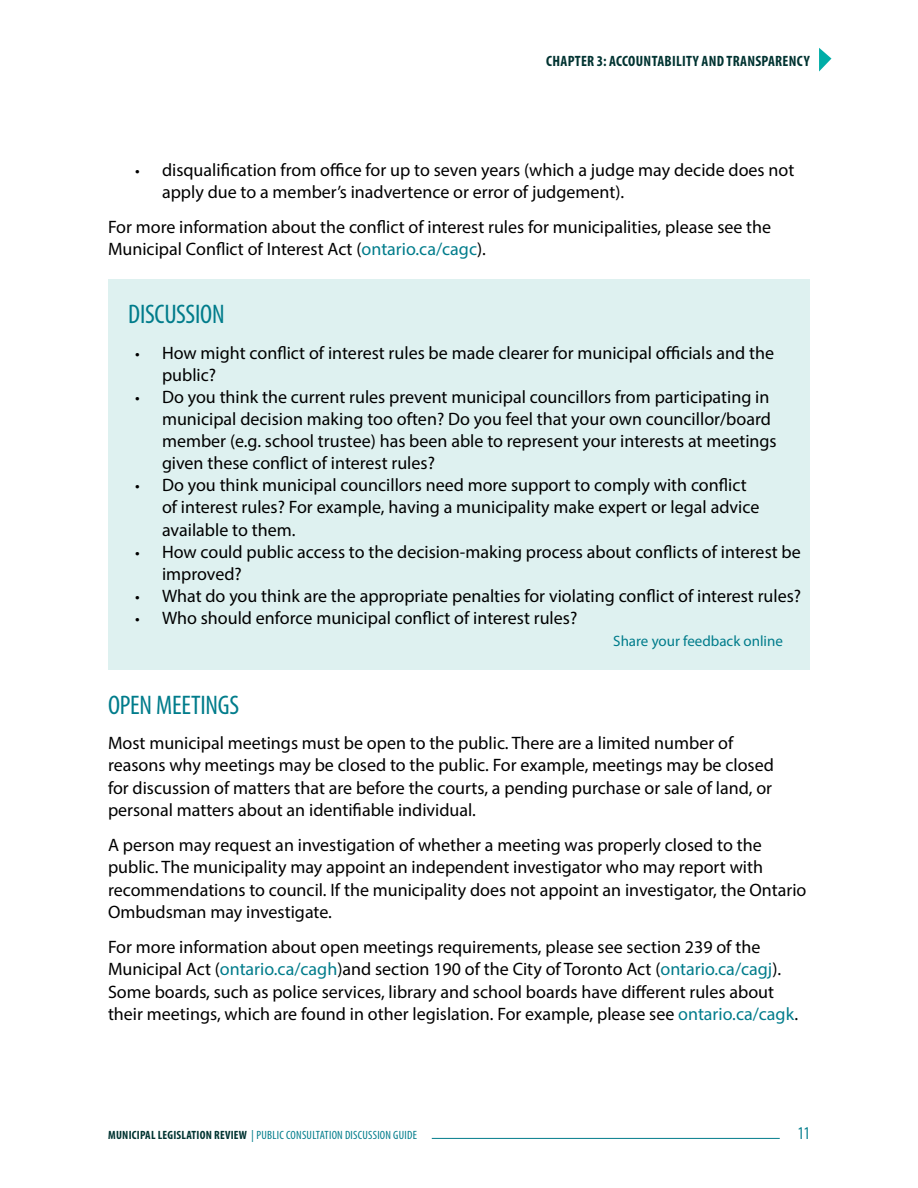
<style>
.page{position:relative;width:918px;height:1188px;background:#fff}
.page>*{position:absolute;margin:0;border:0;box-sizing:border-box;transform-origin:0 0}
.Heading_3{font:condensed 27px "Myriad Pro";letter-spacing:-.01em;color:#007c8b}
.t1{font:18px/22.2px "Myriad Pro";color:#000}
.t2{font:condensed 18px "Myriad Pro";color:#007c8b;scale:.87 1}
.t3{font:700 condensed 15px "Myriad Pro";letter-spacing:.02em;color:#003331}
.t4{font:15px "Myriad Pro";color:#007c8b}
.t5{font:condensed 12px "Myriad Pro";letter-spacing:.02em;color:#007c8b}
.s1{font-size:16.5px}
.s2{color:#007c8b}
.s3{font-weight:700;color:#003331}
.s4{font-stretch:normal}
</style>
<div class="page">
<hr style="left:432px;top:1138px;width:348px;height:1px;background:#007c8b">
<svg style="left:819px;top:48px;width:12px;height:24px"></svg>
<div style="left:108px;top:279px;width:702px;height:391px;background:#def1f0"></div>
<p class="t3" style="left:546px;top:52px;width:265px">CHAPTER 3: ACCOUNTABILITY AND TRANSPARENCY</p>
<p class="t1" style="left:162px;top:158px;width:634px;text-indent:-27px"><span class="s1">•</span> disqualification from office for up to seven years (which a judge may decide does not apply due to a member’s inadvertence or error of judgement).</p>
<p class="t1" style="left:108px;top:216px;width:665px">For more information about the conflict of interest rules for municipalities, please see the<br>Municipal Conflict of Interest Act (<span class="s2">ontario.ca/cagc</span>).</p>
<h3 class="Heading_3" style="left:128px;top:298px;width:98px">DISCUSSION</h3>
<p class="t1" style="left:162px;top:341px;width:614px;text-indent:-27px"><span class="s1">•</span> How might conflict of interest rules be made clearer for municipal officials and the public?</p>
<p class="t1" style="left:162px;top:385px;width:616px;text-indent:-27px"><span class="s1">•</span> Do you think the current rules prevent municipal councillors from participating in municipal decision making too often? Do you feel that your own councillor/board member (e.g. school trustee) has been able to represent your interests at meetings given these conflict of interest rules?</p>
<p class="t1" style="left:162px;top:474px;width:599px;text-indent:-27px"><span class="s1">•</span> Do you think municipal councillors need more support to comply with conflict of interest rules? For example, having a municipality make expert or legal advice available to them.</p>
<p class="t1" style="left:162px;top:540px;width:640px;text-indent:-27px"><span class="s1">•</span> How could public access to the decision-making process about conflicts of interest be improved?</p>
<p class="t1" style="left:135px;top:584px;width:668px"><span class="s1">•</span> What do you think are the appropriate penalties for violating conflict of interest rules?</p>
<p class="t1" style="left:135px;top:607px;width:444px"><span class="s1">•</span> Who should enforce municipal conflict of interest rules?</p>
<p class="t4" style="left:613px;top:632px;width:171px">Share your feedback online</p>
<h3 class="Heading_3" style="left:108px;top:688px;width:133px">OPEN MEETINGS</h3>
<p class="t1" style="left:108px;top:732px;width:667px">Most municipal meetings must be open to the public. There are a limited number of reasons why meetings may be closed to the public. For example, meetings may be closed for discussion of matters that are before the courts, a pending purchase or sale of land, or personal matters about an identifiable individual.</p>
<p class="t1" style="left:108px;top:834px;width:700px">A person may request an investigation of whether a meeting was properly closed to the public. The municipality may appoint an independent investigator who may report with recommendations to council. If the municipality does not appoint an investigator, the Ontario Ombudsman may investigate.</p>
<p class="t1" style="left:108px;top:936px;width:692px">For more information about open meetings requirements, please see section 239 of the Municipal Act (<span class="s2">ontario.ca/cagh</span>)and section 190 of the City of Toronto Act (<span class="s2">ontario.ca/cagj</span>).<br>Some boards, such as police services, library and school boards have different rules about their meetings, which are found in other legislation. For example, please see <span class="s2">ontario.ca/cagk</span>.</p>
<p class="t5" style="left:108px;top:1128px;width:310px"><span class="s3">MUNICIPAL LEGISLATION REVIEW</span> <span class="s4">|</span> PUBLIC CONSULTATION DISCUSSION GUIDE</p>
<p class="t2" style="left:798px;top:1122px;width:15px">11</p>
</div>
